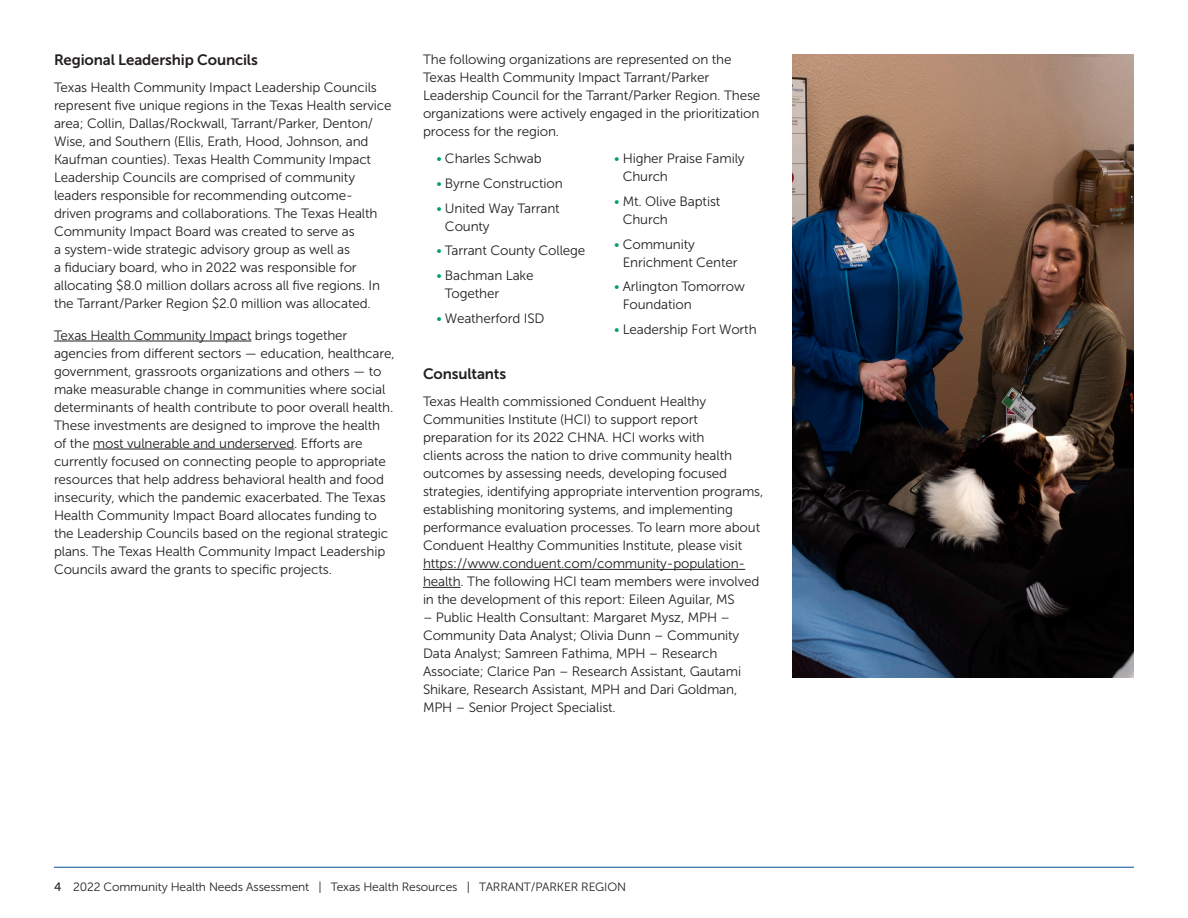
<style>
.page{position:relative;width:1188px;height:918px;background:#fff}
.page>*{position:absolute;margin:0;border:0;box-sizing:border-box;transform-origin:0 0}
.Subhead_Level_2{font:15px "Museo Sans 700";letter-spacing:-.01em;color:#231f20}
.t1{font:13.5px/18px "Museo Sans 300";letter-spacing:-.01em;color:#231f20}
.t2{font:12px "Museo Sans 300";letter-spacing:-.01em;color:#231f20}
.s1{color:#00a261}
.s2{font-family:"Museo Sans 500"}
</style>
<div class="page">
<hr style="left:54px;top:867px;width:1080px;height:1px;background:#01529a">
<hr style="left:54px;top:341px;width:197px;height:1px;background:#231f20">
<hr style="left:93px;top:449px;width:201px;height:1px;background:#231f20">
<img style="left:792px;top:55px;width:342px;height:622px">
<hr style="left:423px;top:569px;width:322px;height:1px;background:#231f20">
<hr style="left:423px;top:587px;width:38px;height:1px;background:#231f20">
<p class="Subhead_Level_2" style="left:54px;top:52px;width:205px">Regional Leadership Councils</p>
<p class="t1" style="left:54px;top:79px;width:339px">Texas Health Community Impact Leadership Councils represent five unique regions in the Texas Health service area; Collin, Dallas/Rockwall, Tarrant/Parker, Denton/ Wise, and Southern (Ellis, Erath, Hood, Johnson, and Kaufman counties). Texas Health Community Impact Leadership Councils are comprised of community leaders responsible for recommending outcome&shy;driven programs and collaborations. The Texas Health Community Impact Board was created to serve as<br>a system-wide strategic advisory group as well as<br>a fiduciary board, who in 2022 was responsible for allocating $8.0 million dollars across all five regions. In the Tarrant/Parker Region $2.0 million was allocated.</p>
<p class="t1" style="left:54px;top:326px;width:342px">Texas Health Community Impact brings together agencies from different sectors — education, healthcare, government, grassroots organizations and others — to make measurable change in communities where social determinants of health contribute to poor overall health.<br>These investments are designed to improve the health of the most vulnerable and underserved. Efforts are currently focused on connecting people to appropriate resources that help address behavioral health and food insecurity, which the pandemic exacerbated. The Texas Health Community Impact Board allocates funding to the Leadership Councils based on the regional strategic plans. The Texas Health Community Impact Leadership Councils award the grants to specific projects.</p>
<p class="t1" style="left:423px;top:51px;width:339px">The following organizations are represented on the Texas Health Community Impact Tarrant/Parker Leadership Council for the Tarrant/Parker Region. These organizations were actively engaged in the prioritization process for the region.</p>
<p class="t1" style="left:436px;top:150px;width:107px"><span class="s1">•</span> Charles Schwab</p>
<p class="t1" style="left:436px;top:174px;width:128px"><span class="s1">•</span> Byrne Construction</p>
<p class="t1" style="left:445px;top:199px;width:116px;text-indent:-8px"><span class="s1">•</span> United Way Tarrant<br>County</p>
<p class="t1" style="left:436px;top:242px;width:150px"><span class="s1">•</span> Tarrant County College</p>
<p class="t1" style="left:445px;top:267px;width:90px;text-indent:-8px"><span class="s1">•</span> Bachman Lake<br>Together</p>
<p class="t1" style="left:436px;top:309px;width:110px"><span class="s1">•</span> Weatherford ISD</p>
<p class="t1" style="left:623px;top:150px;width:123px;text-indent:-8px"><span class="s1">•</span> Higher Praise Family<br>Church</p>
<p class="t1" style="left:623px;top:192px;width:99px;text-indent:-8px"><span class="s1">•</span> Mt. Olive Baptist<br>Church</p>
<p class="t1" style="left:623px;top:235px;width:116px;text-indent:-8px"><span class="s1">•</span> Community<br>Enrichment Center</p>
<p class="t1" style="left:623px;top:278px;width:124px;text-indent:-8px"><span class="s1">•</span> Arlington Tomorrow<br>Foundation</p>
<p class="t1" style="left:614px;top:321px;width:144px"><span class="s1">•</span> Leadership Fort Worth</p>
<p class="Subhead_Level_2" style="left:423px;top:366px;width:85px">Consultants</p>
<p class="t1" style="left:423px;top:392px;width:342px">Texas Health commissioned Conduent Healthy Communities Institute (HCI) to support report preparation for its 2022 CHNA. HCI works with<br>clients across the nation to drive community health outcomes by assessing needs, developing focused strategies, identifying appropriate intervention programs, establishing monitoring systems, and implementing performance evaluation processes. To learn more about Conduent Healthy Communities Institute, please visit https://www.conduent.com/community-population&shy;health. The following HCI team members were involved in the development of this report: Eileen Aguilar, MS</p>
<p class="t1" style="left:423px;top:608px;width:320px">– Public Health Consultant: Margaret Mysz, MPH – Community Data Analyst; Olivia Dunn – Community Data Analyst; Samreen Fathima, MPH – Research Associate; Clarice Pan – Research Assistant, Gautami Shikare, Research Assistant, MPH and Dari Goldman, MPH – Senior Project Specialist.</p>
<p class="t2" style="left:54px;top:880px;width:574px"><span class="s2">4</span> 2022 Community Health Needs Assessment | Texas Health Resources | TARRANT/PARKER REGION</p>
</div>
